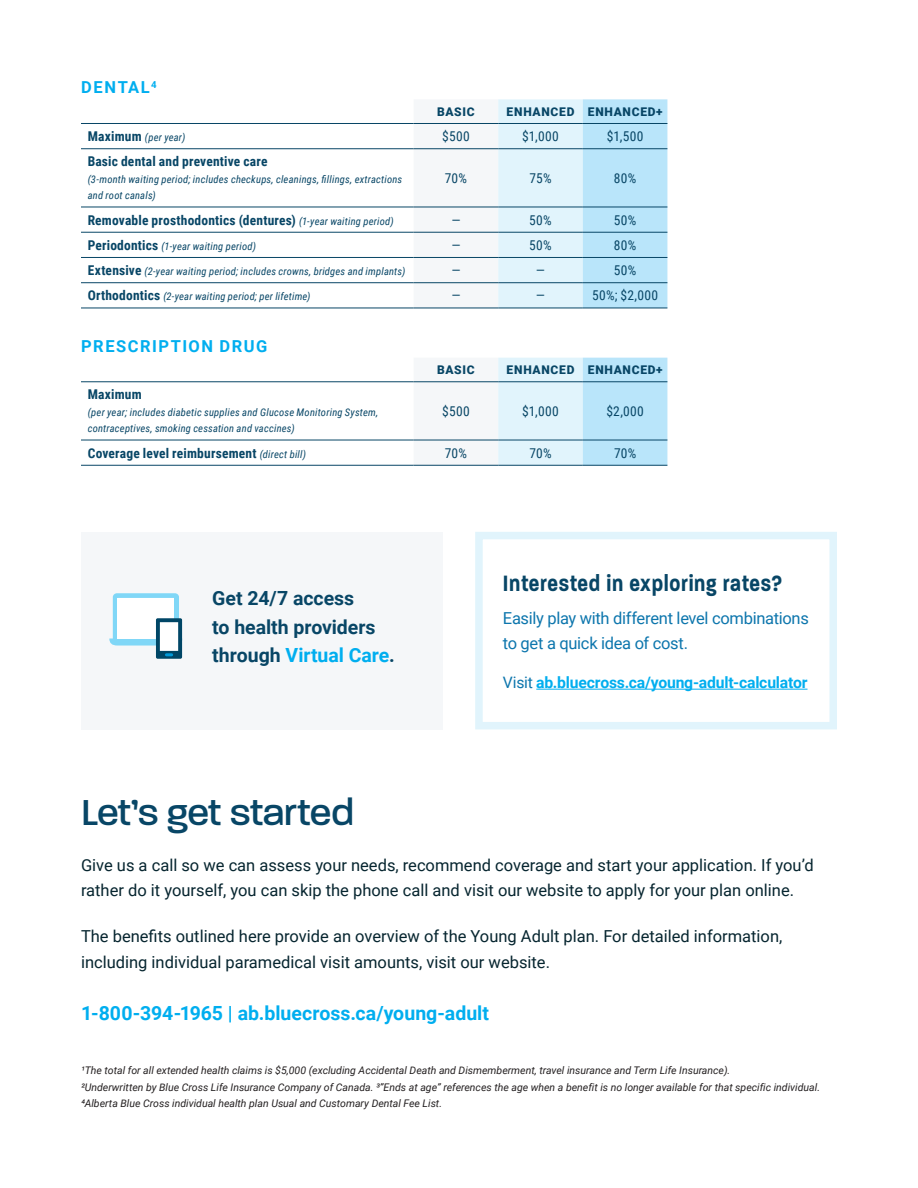
<style>
.page{position:relative;width:918px;height:1188px;background:#fff}
.page>*{position:absolute;margin:0;border:0;box-sizing:border-box;transform-origin:0 0}
.t1{font:500 39px "Paralucent";letter-spacing:-.015em;color:#084666}
.t2{font:600 24px "Paralucent Condensed";letter-spacing:.03em;color:#084666}
.t3{font:700 19.5px/28.5px "Roboto";letter-spacing:-.005em;color:#084666}
.Body_copy{font:700 19.5px "Roboto";color:#00aeef}
.Body_Text{font:16.5px/25.5px "Roboto";color:#06252f}
.t4{font:16.5px/25.5px "Roboto";letter-spacing:-.02em;color:#0d76ad}
.Paragraph_Style_1{font:700 16.5px "Roboto";letter-spacing:.095em;color:#00aeef}
.t5{font:700 15.75px "Roboto";letter-spacing:-.015em;color:#00aeef}
.Table_copy{font:700 13.5px "Roboto Condensed";letter-spacing:.015em;color:#084666}
.Table_copy-2{font:13.5px "Roboto Condensed";letter-spacing:.025em;color:#084666}
.Table_H1{font:900 12px "Roboto";letter-spacing:.06em;color:#084666}
.Table_copy-3{font:italic 10.5px/16.5px "Roboto Condensed";letter-spacing:.02em;color:#084666}
.Footnote{font:italic 10.5px/16.5px "Roboto";color:#231f20}
.s1{font-weight:700;font-style:normal;font-size:13.5px}
.s2{font-weight:400;font-style:italic;font-size:10.5px}
.s3{color:#00aeef}
.s4{font-weight:400;color:#0d76ad}
</style>
<div class="page">
<div style="left:81px;top:532px;width:361px;height:197px;background:#f5f7f9"></div>
<svg style="left:414px;top:99px;width:253px;height:209px"></svg>
<hr style="left:81px;top:123px;width:333px;height:1px;background:#084666">
<hr style="left:414px;top:123px;width:84px;height:1px;background:#084666">
<hr style="left:498px;top:123px;width:85px;height:1px;background:#084666">
<hr style="left:583px;top:123px;width:84px;height:1px;background:#084666">
<hr style="left:81px;top:148px;width:333px;height:1px;background:#084666">
<hr style="left:81px;top:207px;width:333px;height:1px;background:#084666">
<hr style="left:81px;top:232px;width:333px;height:1px;background:#084666">
<hr style="left:414px;top:148px;width:84px;height:1px;background:#084666">
<hr style="left:414px;top:207px;width:84px;height:1px;background:#084666">
<hr style="left:414px;top:232px;width:84px;height:1px;background:#084666">
<hr style="left:498px;top:148px;width:85px;height:1px;background:#084666">
<hr style="left:498px;top:207px;width:85px;height:1px;background:#084666">
<hr style="left:498px;top:232px;width:85px;height:1px;background:#084666">
<hr style="left:583px;top:148px;width:84px;height:1px;background:#084666">
<hr style="left:583px;top:207px;width:84px;height:1px;background:#084666">
<hr style="left:583px;top:232px;width:84px;height:1px;background:#084666">
<hr style="left:81px;top:257px;width:333px;height:1px;background:#084666">
<hr style="left:81px;top:282px;width:333px;height:1px;background:#084666">
<hr style="left:81px;top:308px;width:333px;height:1px;background:#084666">
<hr style="left:414px;top:257px;width:84px;height:1px;background:#084666">
<hr style="left:414px;top:282px;width:84px;height:1px;background:#084666">
<hr style="left:414px;top:308px;width:84px;height:1px;background:#084666">
<hr style="left:498px;top:257px;width:85px;height:1px;background:#084666">
<hr style="left:498px;top:282px;width:85px;height:1px;background:#084666">
<hr style="left:498px;top:308px;width:85px;height:1px;background:#084666">
<hr style="left:583px;top:257px;width:84px;height:1px;background:#084666">
<hr style="left:583px;top:282px;width:84px;height:1px;background:#084666">
<hr style="left:583px;top:308px;width:84px;height:1px;background:#084666">
<svg style="left:414px;top:358px;width:253px;height:107px"></svg>
<hr style="left:81px;top:440px;width:333px;height:1px;background:#084666">
<hr style="left:81px;top:382px;width:333px;height:1px;background:#084666">
<hr style="left:414px;top:382px;width:84px;height:1px;background:#084666">
<hr style="left:414px;top:440px;width:84px;height:1px;background:#084666">
<hr style="left:498px;top:382px;width:85px;height:1px;background:#084666">
<hr style="left:583px;top:382px;width:84px;height:1px;background:#084666">
<hr style="left:498px;top:440px;width:85px;height:1px;background:#084666">
<hr style="left:583px;top:440px;width:84px;height:1px;background:#084666">
<hr style="left:81px;top:465px;width:333px;height:1px;background:#084666">
<hr style="left:414px;top:465px;width:84px;height:1px;background:#084666">
<hr style="left:498px;top:465px;width:85px;height:1px;background:#084666">
<hr style="left:583px;top:465px;width:84px;height:1px;background:#084666">
<hr style="left:536px;top:689px;width:272px;height:1px;background:#00aeef">
<div style="left:475px;top:532px;width:362px;height:197px;border:8px solid #e1f4fc"></div>
<div style="left:156px;top:618px;width:26px;height:41px;background:#004666;border-radius:2px"></div>
<svg style="left:109px;top:593px;width:73px;height:63px"></svg>
<p class="Paragraph_Style_1" style="left:81px;top:76px;width:77px">DENTAL<sup>4</sup></p>
<p class="Table_H1" style="left:437px;top:103px;width:39px">BASIC</p>
<p class="Table_H1" style="left:507px;top:103px;width:69px">ENHANCED</p>
<p class="Table_H1" style="left:588px;top:103px;width:76px">ENHANCED+</p>
<p class="Table_copy-3" style="left:88px;top:129px;width:99px"><span class="s1">Maximum</span> (per year)</p>
<p class="Table_copy-2" style="left:442px;top:127px;width:29px">$500</p>
<p class="Table_copy-2" style="left:522px;top:127px;width:38px">$1,000</p>
<p class="Table_copy-2" style="left:607px;top:127px;width:38px">$1,500</p>
<p class="Table_copy" style="left:88px;top:152px;width:181px">Basic dental and preventive care</p>
<p class="Table_copy-3" style="left:88px;top:171px;width:316px">(3-month waiting period; includes checkups, cleanings, fillings, extractions and root canals)</p>
<p class="Table_copy-2" style="left:445px;top:169px;width:24px">70%</p>
<p class="Table_copy-2" style="left:530px;top:169px;width:24px">75%</p>
<p class="Table_copy-2" style="left:614px;top:169px;width:24px">80%</p>
<p class="Table_copy" style="left:88px;top:210px;width:308px">Removable prosthodontics (dentures) <span class="s2">(1-year waiting period)</span></p>
<p class="Table_copy-2" style="left:451px;top:210px;width:11px">—</p>
<p class="Table_copy-2" style="left:529px;top:210px;width:24px">50%</p>
<p class="Table_copy-2" style="left:614px;top:210px;width:24px">50%</p>
<p class="Table_copy-3" style="left:88px;top:238px;width:170px"><span class="s1">Periodontics</span> (1-year waiting period)</p>
<p class="Table_copy-2" style="left:451px;top:236px;width:11px">—</p>
<p class="Table_copy-2" style="left:529px;top:236px;width:24px">50%</p>
<p class="Table_copy-2" style="left:614px;top:236px;width:24px">80%</p>
<p class="Table_copy-3" style="left:88px;top:263px;width:319px"><span class="s1">Extensive</span> (2-year waiting period; includes crowns, bridges and implants)</p>
<p class="Table_copy-2" style="left:451px;top:261px;width:11px">—</p>
<p class="Table_copy-2" style="left:536px;top:261px;width:11px">—</p>
<p class="Table_copy-2" style="left:614px;top:261px;width:24px">50%</p>
<p class="Table_copy-3" style="left:88px;top:288px;width:224px"><span class="s1">Orthodontics</span> (2-year waiting period; per lifetime)</p>
<p class="Table_copy-2" style="left:451px;top:286px;width:11px">—</p>
<p class="Table_copy-2" style="left:536px;top:286px;width:11px">—</p>
<p class="Table_copy-2" style="left:592px;top:286px;width:68px">50%; $2,000</p>
<p class="Paragraph_Style_1" style="left:81px;top:334px;width:188px">PRESCRIPTION DRUG</p>
<p class="Table_H1" style="left:437px;top:362px;width:39px">BASIC</p>
<p class="Table_H1" style="left:507px;top:362px;width:69px">ENHANCED</p>
<p class="Table_H1" style="left:588px;top:362px;width:76px">ENHANCED+</p>
<p class="Table_copy" style="left:88px;top:385px;width:56px">Maximum</p>
<p class="Table_copy-3" style="left:88px;top:404px;width:292px">(per year; includes diabetic supplies and Glucose Monitoring System, contraceptives, smoking cessation and vaccines)</p>
<p class="Table_copy-2" style="left:442px;top:402px;width:29px">$500</p>
<p class="Table_copy-2" style="left:522px;top:402px;width:38px">$1,000</p>
<p class="Table_copy-2" style="left:606px;top:402px;width:39px">$2,000</p>
<p class="Table_copy" style="left:88px;top:443px;width:220px">Coverage level reimbursement <span class="s2">(direct bill)</span></p>
<p class="Table_copy-2" style="left:445px;top:443px;width:24px">70%</p>
<p class="Table_copy-2" style="left:529px;top:443px;width:24px">70%</p>
<p class="Table_copy-2" style="left:614px;top:443px;width:24px">70%</p>
<p class="t3" style="left:212px;top:583px;width:184px">Get 24/7 access<br>to health providers through <span class="s3">Virtual Care</span>.</p>
<p class="t2" style="left:503px;top:569px;width:281px">Interested in exploring rates?</p>
<p class="t4" style="left:503px;top:604px;width:307px">Easily play with different level combinations to get a quick idea of cost.</p>
<p class="t5" style="left:503px;top:671px;width:306px"><span class="s4">Visit</span> ab.bluecross.ca/young-adult-calculator</p>
<h2 class="t1" style="left:81px;top:789px;width:275px">Let’s get started</h2>
<p class="Body_Text" style="left:81px;top:852px;width:734px">Give us a call so we can assess your needs, recommend coverage and start your application. If you’d rather do it yourself, you can skip the phone call and visit our website to apply for your plan online.</p>
<p class="Body_Text" style="left:81px;top:923px;width:703px">The benefits outlined here provide an overview of the Young Adult plan. For detailed information, including individual paramedical visit amounts, visit our website.</p>
<p class="Body_copy" style="left:81px;top:999px;width:410px">1-800-394-1965 | ab.bluecross.ca/young-adult</p>
<p class="Footnote" style="left:81px;top:1062px;width:741px">1The total for all extended health claims is $5,000 (excluding Accidental Death and Dismemberment, travel insurance and Term Life Insurance).<br>2Underwritten by Blue Cross Life Insurance Company of Canada. 3”Ends at age” references the age when a benefit is no longer available for that specific individual.<br>4Alberta Blue Cross individual health plan Usual and Customary Dental Fee List.</p>
</div>
